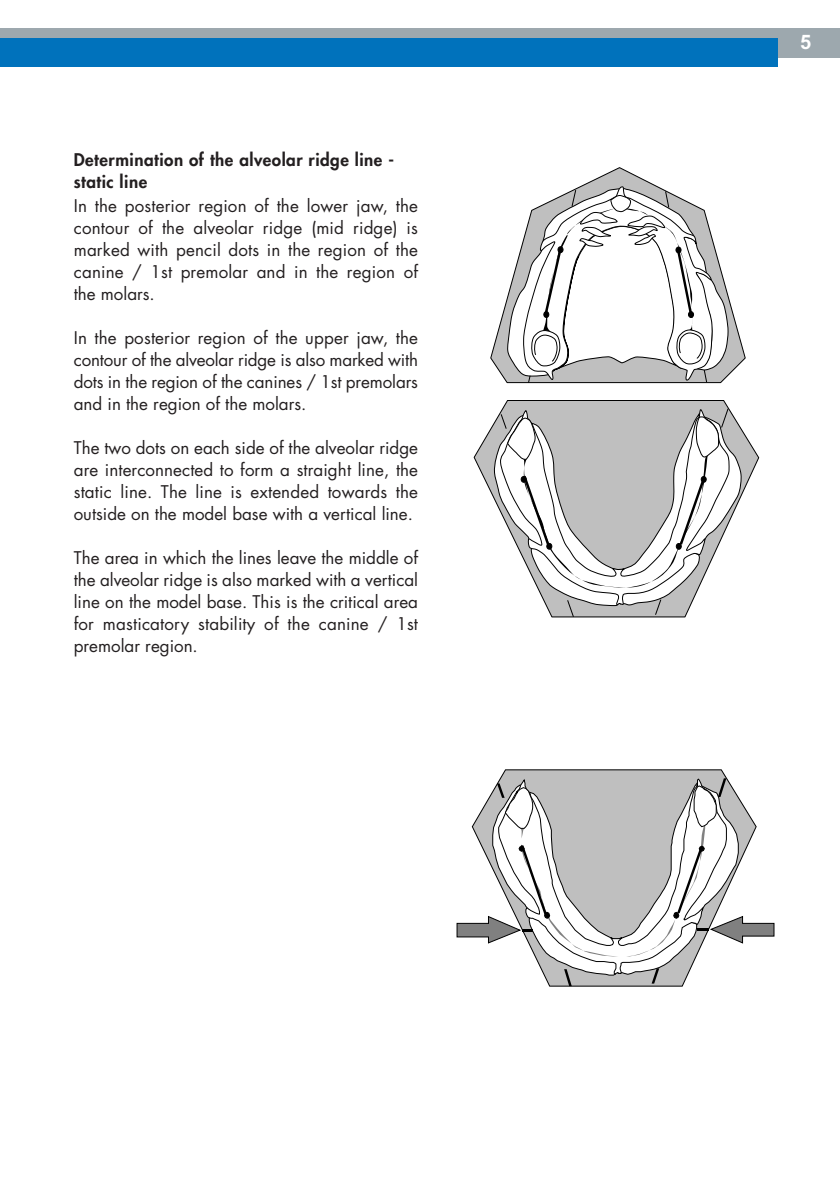
<style>
.page{position:relative;width:840px;height:1191px;background:#fff}
.page>*{position:absolute;margin:0;border:0;box-sizing:border-box;transform-origin:0 0}
.t1{font:700 20px "Arial";color:#fff}
.t2{font:17px/22px "Futura";color:#231f20;text-align:justify}
.t3{font:800 17px/22px "Futura";letter-spacing:.03em;color:#231f20}
</style>
<div class="page">
<div style="left:0;top:28px;width:839px;height:30px;background:#9da8ae"></div>
<div style="left:0;top:39px;width:777px;height:28px;background:#0072bc"></div>
<svg style="left:500px;top:769px;width:227px;height:9px;background:#acacac"></svg>
<svg style="left:456px;top:778px;width:318px;height:208px"></svg>
<svg style="left:490px;top:167px;width:255px;height:215px"></svg>
<svg style="left:506px;top:186px;width:222px;height:197px"></svg>
<svg style="left:473px;top:400px;width:286px;height:97px"></svg>
<svg style="left:500px;top:408px;width:228px;height:209px"></svg>
<svg style="left:493px;top:411px;width:248px;height:195px"></svg>
<p class="t3" style="left:74px;top:150px;width:321px">Determination of the alveolar ridge line - static line</p>
<p class="t2" style="left:74px;top:196px;width:345px">In the posterior region of the lower jaw, the contour of the alveolar ridge (mid ridge) is marked with pencil dots in the region of the canine / 1st premolar and in the region of the molars.</p>
<p class="t2" style="left:74px;top:328px;width:345px">In the posterior region of the upper jaw, the contour of the alveolar ridge is also marked with dots in the region of the canines / 1st premolars and in the region of the molars.</p>
<p class="t2" style="left:74px;top:438px;width:345px">The two dots on each side of the alveolar ridge are interconnected to form a straight line, the static line. The line is extended towards the outside on the model base with a vertical line.</p>
<p class="t2" style="left:74px;top:548px;width:345px">The area in which the lines leave the middle of the alveolar ridge is also marked with a vertical line on the model base. This is the critical area for masticatory stability of the canine / 1st premolar region.</p>
<p class="t1" style="left:799px;top:30px;width:13px">5</p>
</div>
